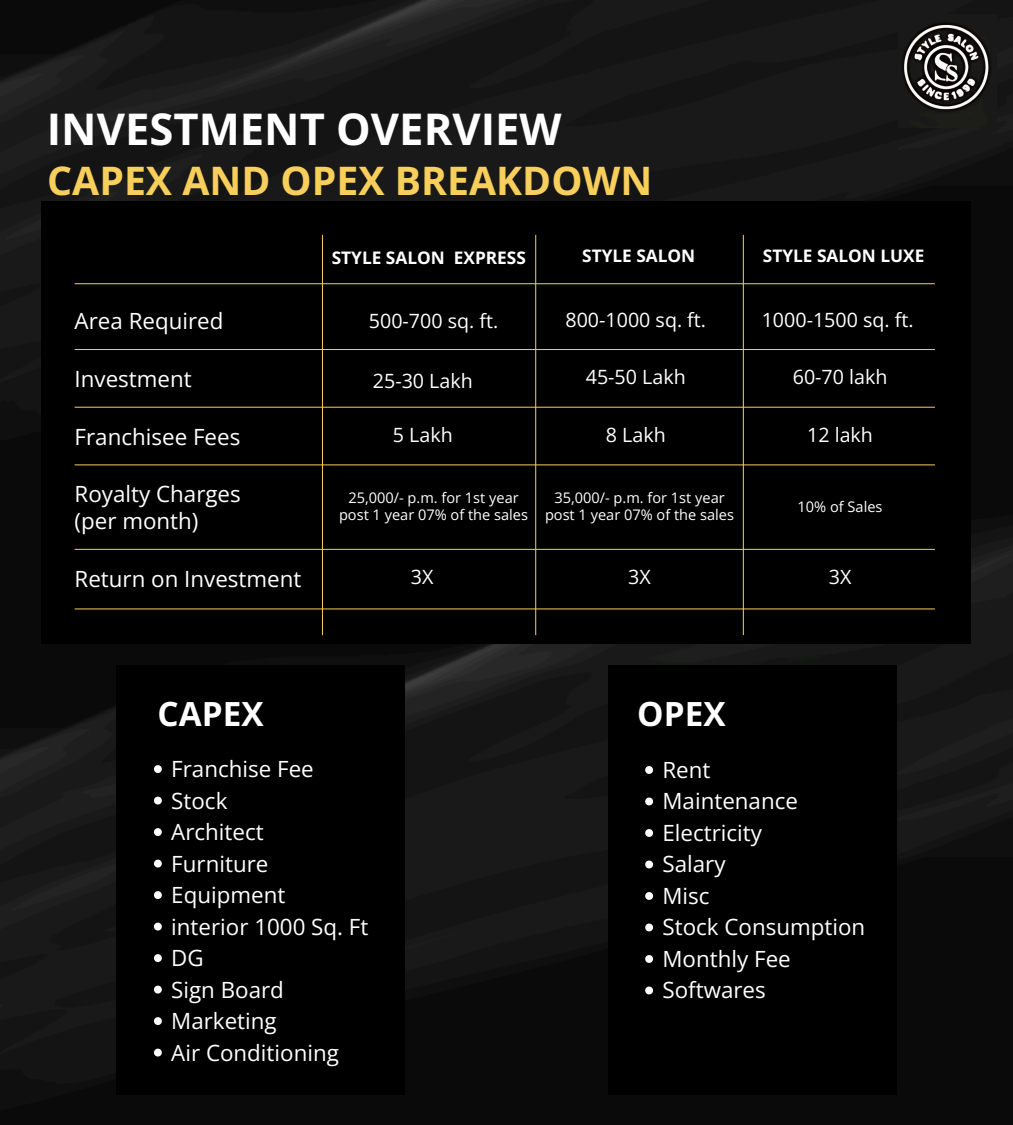
<style>
.page{position:relative;width:1013px;height:1125px;background:#fff}
.page>*{position:absolute;margin:0;border:0;box-sizing:border-box;transform-origin:0 0}
.t1{font:700 43.56px "Open Sans";color:#fff}
.t2{font:700 39.24px "Open Sans";color:#f8cf5b}
.t3{font:700 33.3px "Open Sans";color:#fff}
.t4{font:22.35px/26.9px "Open Sans";color:#fff}
.t5{font:19.65px "Open Sans";color:#fff}
.t6{font:700 17.25px "Open Sans";color:#fff}
.t7{font:14.58px "Open Sans";color:#fff}
</style>
<div class="page">
<img style="left:0;top:0;width:1012px;height:1125px">
<div style="left:42px;top:202px;width:929px;height:442px;background:#000"></div>
<hr style="left:322px;top:235px;width:1px;height:400px;background:#f8cf5b">
<hr style="left:535px;top:235px;width:1px;height:400px;background:#f8cf5b">
<hr style="left:743px;top:235px;width:1px;height:400px;background:#f8cf5b">
<hr style="left:75px;top:349px;width:859px;height:1px;background:#f8cf5b">
<hr style="left:75px;top:407px;width:859px;height:1px;background:#f8cf5b">
<hr style="left:75px;top:464px;width:859px;height:1px;background:#f8cf5b">
<hr style="left:75px;top:549px;width:859px;height:1px;background:#f8cf5b">
<hr style="left:75px;top:609px;width:859px;height:1px;background:#f8cf5b">
<div style="left:117px;top:665px;width:288px;height:430px;background:#000"></div>
<div style="left:608px;top:665px;width:288px;height:430px;background:#000"></div>
<svg style="left:154px;top:765px;width:8px;height:8px"></svg>
<svg style="left:154px;top:797px;width:8px;height:8px"></svg>
<svg style="left:154px;top:828px;width:8px;height:8px"></svg>
<svg style="left:154px;top:860px;width:8px;height:8px"></svg>
<svg style="left:154px;top:891px;width:8px;height:8px"></svg>
<svg style="left:154px;top:923px;width:8px;height:8px"></svg>
<svg style="left:154px;top:954px;width:8px;height:8px"></svg>
<svg style="left:154px;top:986px;width:8px;height:8px"></svg>
<svg style="left:154px;top:1017px;width:8px;height:8px"></svg>
<svg style="left:154px;top:1049px;width:8px;height:8px"></svg>
<svg style="left:645px;top:766px;width:8px;height:8px"></svg>
<svg style="left:645px;top:798px;width:8px;height:7px"></svg>
<svg style="left:645px;top:829px;width:8px;height:8px"></svg>
<svg style="left:645px;top:861px;width:8px;height:7px"></svg>
<svg style="left:645px;top:892px;width:8px;height:8px"></svg>
<svg style="left:645px;top:924px;width:8px;height:7px"></svg>
<svg style="left:645px;top:955px;width:8px;height:8px"></svg>
<svg style="left:645px;top:987px;width:8px;height:7px"></svg>
<hr style="left:75px;top:283px;width:859px;height:1px;background:#f8cf5b">
<img style="left:898px;top:14px;width:98px;height:113px">
<h1 class="t1" style="left:47px;top:98px;width:516px">INVESTMENT OVERVIEW</h1>
<p class="t2" style="left:47px;top:153px;width:606px">CAPEX AND OPEX BREAKDOWN</p>
<h1 class="t4" style="left:75px;top:307px;width:150px">Area Required</h1>
<p class="t4" style="left:75px;top:365px;width:119px">Investment</p>
<p class="t4" style="left:75px;top:423px;width:167px">Franchisee Fees</p>
<p class="t4" style="left:75px;top:480px;width:168px">Royalty Charges (per month)</p>
<h6 class="t4" style="left:75px;top:565px;width:228px">Return on Investment</h6>
<p class="t6" style="left:332px;top:246px;width:196px">STYLE SALON EXPRESS</p>
<p class="t6" style="left:582px;top:243px;width:115px">STYLE SALON</p>
<p class="t6" style="left:762px;top:243px;width:163px">STYLE SALON LUXE</p>
<h6 class="t5" style="left:369px;top:307px;width:131px">500-700 sq. ft.</h6>
<h6 class="t5" style="left:373px;top:367px;width:101px">25-30 Lakh</h6>
<p class="t5" style="left:393px;top:421px;width:61px">5 Lakh</p>
<h5 class="t5" style="left:565px;top:306px;width:142px">800-1000 sq. ft.</h5>
<p class="t5" style="left:585px;top:363px;width:101px">45-50 Lakh</p>
<h3 class="t5" style="left:606px;top:421px;width:61px">8 Lakh</h3>
<h5 class="t5" style="left:761px;top:306px;width:153px">1000-1500 sq. ft.</h5>
<h5 class="t5" style="left:792px;top:363px;width:96px">60-70 lakh</h5>
<p class="t5" style="left:807px;top:421px;width:67px">12 lakh</p>
<h3 class="t7" style="left:348px;top:487px;width:172px">25,000/- p.m. for 1st year</h3>
<h5 class="t7" style="left:339px;top:505px;width:190px">post 1 year 07% of the sales</h5>
<h5 class="t7" style="left:554px;top:487px;width:172px">35,000/- p.m. for 1st year</h5>
<h5 class="t7" style="left:545px;top:505px;width:190px">post 1 year 07% of the sales</h5>
<h5 class="t7" style="left:797px;top:496px;width:86px">10% of Sales</h5>
<h5 class="t5" style="left:411px;top:563px;width:24px">3X</h5>
<h5 class="t5" style="left:628px;top:563px;width:24px">3X</h5>
<h3 class="t5" style="left:828px;top:563px;width:24px">3X</h3>
<p class="t3" style="left:157px;top:690px;width:107px">CAPEX</p>
<h3 class="t3" style="left:637px;top:690px;width:90px">OPEX</h3>
<p class="t4" style="left:171px;top:755px;width:144px">Franchise Fee</p>
<p class="t4" style="left:171px;top:786px;width:58px">Stock</p>
<p class="t4" style="left:171px;top:818px;width:94px">Architect</p>
<p class="t4" style="left:171px;top:849px;width:99px">Furniture</p>
<p class="t4" style="left:171px;top:881px;width:116px">Equipment</p>
<p class="t4" style="left:171px;top:912px;width:199px">interior 1000 Sq. Ft</p>
<h3 class="t4" style="left:171px;top:944px;width:34px">DG</h3>
<h4 class="t4" style="left:171px;top:975px;width:114px">Sign Board</h4>
<h4 class="t4" style="left:171px;top:1007px;width:107px">Marketing</h4>
<h4 class="t4" style="left:171px;top:1038px;width:169px">Air Conditioning</h4>
<p class="t4" style="left:662px;top:756px;width:50px">Rent</p>
<h2 class="t4" style="left:662px;top:787px;width:137px">Maintenance</h2>
<p class="t4" style="left:662px;top:819px;width:101px">Electricity</p>
<p class="t4" style="left:662px;top:850px;width:65px">Salary</p>
<p class="t4" style="left:662px;top:882px;width:49px">Misc</p>
<p class="t4" style="left:662px;top:913px;width:204px">Stock Consumption</p>
<p class="t4" style="left:662px;top:945px;width:130px">Monthly Fee</p>
<p class="t4" style="left:662px;top:976px;width:105px">Softwares</p>
</div>
